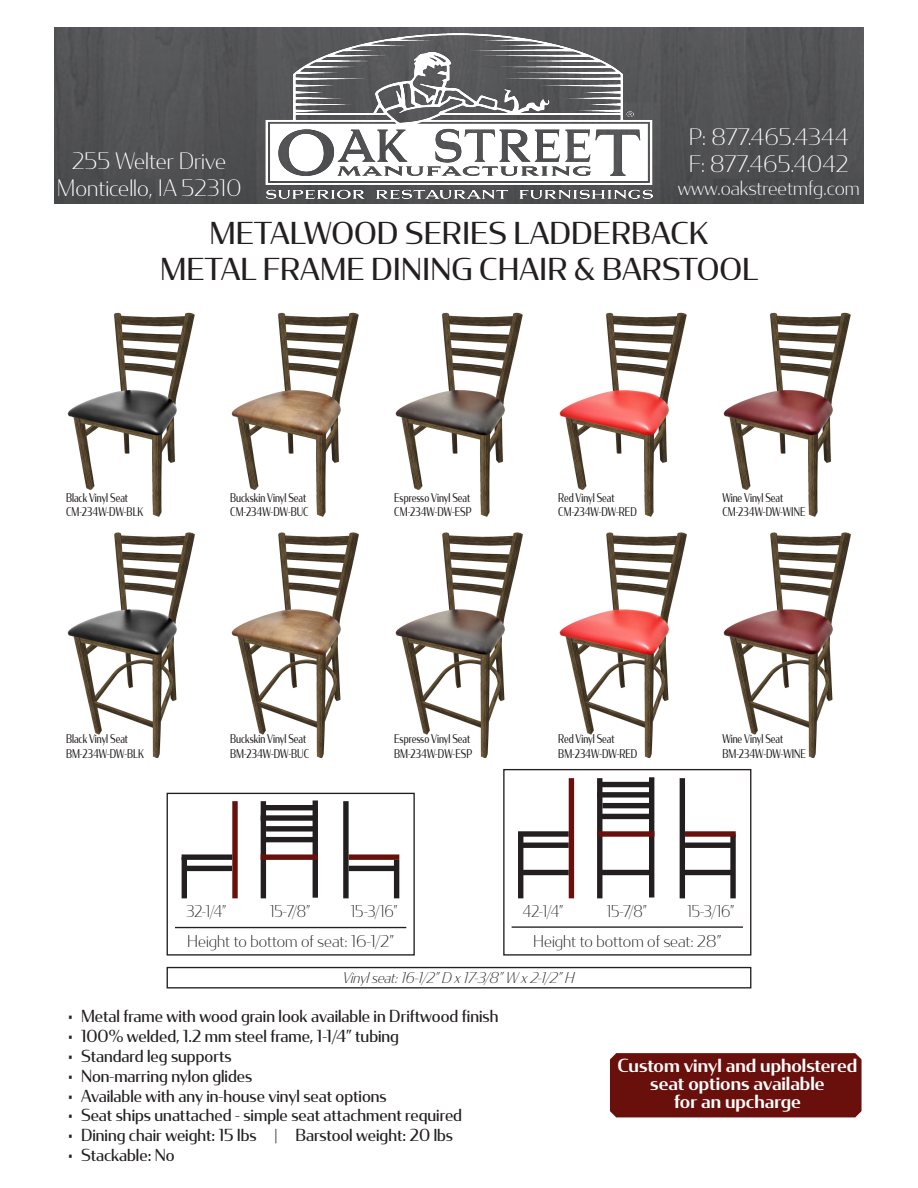
<style>
.page{position:relative;width:918px;height:1188px;background:#fff}
.page>*{position:absolute;margin:0;border:0;box-sizing:border-box;transform-origin:0 0}
.t1{font:30px "Condor";color:#231f20}
.t2{font:200 22.5px/27px "Condor";color:#fff;text-align:center}
.t3{font:200 19.5px "Condor";color:#fff}
.t4{font:500 18px/18px "Condor";color:#fff;text-align:center}
.t5{font:16.5px "Condor";color:#231f20;scale:.96 1}
.t6{font:200 16.2px "Condor";color:#231f20}
.t7{font:200 16.2px "Condor";color:#231f20;scale:.9 1}
.t8{font:italic 200 14.85px "Condor";color:#231f20;scale:.96 1}
.t9{font:12px "Condor";color:#231f20;scale:.75 1}
</style>
<div class="page">
<img style="left:54px;top:27px;width:810px;height:177px">
<img style="left:266px;top:33px;width:386px;height:165px">
<div style="left:610px;top:1053px;width:252px;height:65px;background:#690f0c"></div>
<div style="left:343px;top:801px;width:6px;height:97px;background:#231f20"></div>
<div style="left:349px;top:854px;width:50px;height:6px;background:#690f0c"></div>
<div style="left:394px;top:860px;width:5px;height:38px;background:#231f20"></div>
<div style="left:232px;top:801px;width:6px;height:97px;background:#690f0c"></div>
<div style="left:182px;top:854px;width:50px;height:6px;background:#231f20"></div>
<div style="left:182px;top:857px;width:5px;height:41px;background:#231f20"></div>
<div style="left:261px;top:801px;width:5px;height:97px;background:#231f20"></div>
<div style="left:313px;top:800px;width:5px;height:98px;background:#231f20"></div>
<div style="left:261px;top:854px;width:57px;height:6px;background:#690f0c"></div>
<div style="left:266px;top:826px;width:51px;height:6px;background:#231f20"></div>
<div style="left:261px;top:815px;width:54px;height:6px;background:#231f20"></div>
<div style="left:263px;top:805px;width:54px;height:5px;background:#231f20"></div>
<hr style="left:175px;top:927px;width:231px;height:1px;background:#231f20">
<div style="left:167px;top:793px;width:248px;height:163px;border:1px solid #231f20"></div>
<div style="left:263px;top:837px;width:51px;height:5px;background:#231f20"></div>
<div style="left:184px;top:866px;width:48px;height:5px;background:#231f20"></div>
<div style="left:349px;top:866px;width:47px;height:5px;background:#231f20"></div>
<div style="left:680px;top:778px;width:5px;height:120px;background:#231f20"></div>
<div style="left:730px;top:834px;width:6px;height:64px;background:#231f20"></div>
<div style="left:569px;top:778px;width:5px;height:120px;background:#690f0c"></div>
<div style="left:518px;top:831px;width:51px;height:6px;background:#231f20"></div>
<div style="left:518px;top:835px;width:5px;height:63px;background:#231f20"></div>
<div style="left:597px;top:778px;width:5px;height:120px;background:#231f20"></div>
<div style="left:649px;top:777px;width:5px;height:121px;background:#231f20"></div>
<div style="left:597px;top:831px;width:57px;height:6px;background:#690f0c"></div>
<div style="left:602px;top:803px;width:51px;height:5px;background:#231f20"></div>
<div style="left:597px;top:792px;width:55px;height:6px;background:#231f20"></div>
<div style="left:600px;top:782px;width:53px;height:5px;background:#231f20"></div>
<hr style="left:512px;top:926px;width:231px;height:2px;background:#231f20">
<div style="left:503px;top:769px;width:248px;height:187px;border:1px solid #231f20"></div>
<div style="left:600px;top:814px;width:50px;height:5px;background:#231f20"></div>
<div style="left:521px;top:843px;width:48px;height:5px;background:#231f20"></div>
<div style="left:685px;top:843px;width:48px;height:5px;background:#231f20"></div>
<div style="left:167px;top:967px;width:584px;height:22px;border:1px solid #231f20"></div>
<div style="left:521px;top:870px;width:48px;height:5px;background:#231f20"></div>
<div style="left:684px;top:870px;width:48px;height:5px;background:#231f20"></div>
<div style="left:601px;top:870px;width:49px;height:5px;background:#231f20"></div>
<div style="left:685px;top:831px;width:51px;height:6px;background:#690f0c"></div>
<img style="left:67px;top:533px;width:128px;height:225px">
<img style="left:231px;top:533px;width:128px;height:225px">
<img style="left:395px;top:533px;width:128px;height:225px">
<img style="left:559px;top:533px;width:128px;height:225px">
<img style="left:723px;top:533px;width:128px;height:225px">
<img style="left:67px;top:312px;width:128px;height:204px">
<img style="left:231px;top:312px;width:128px;height:204px">
<img style="left:395px;top:312px;width:128px;height:204px">
<img style="left:559px;top:312px;width:128px;height:204px">
<img style="left:723px;top:312px;width:128px;height:204px">
<p class="t2" style="left:57px;top:146px;width:186px">255 Welter Drive<br>Monticello, IA 52310</p>
<p class="t2" style="left:689px;top:123px;width:161px">P: 877.465.4344</p>
<p class="t2" style="left:689px;top:150px;width:161px">F: 877.465.4042</p>
<p class="t3" style="left:678px;top:176px;width:184px">www.oakstreetmfg.com</p>
<p class="t1" style="left:209px;top:214px;width:501px">METALWOOD SERIES LADDERBACK</p>
<p class="t1" style="left:160px;top:250px;width:600px">METAL FRAME DINING CHAIR &amp; BARSTOOL</p>
<p class="t9" style="left:66px;top:490px;width:84px">Black Vinyl Seat</p>
<p class="t9" style="left:66px;top:504px;width:105px">CM-234W-DW-BLK</p>
<p class="t9" style="left:230px;top:490px;width:103px">Buckskin Vinyl Seat</p>
<p class="t9" style="left:230px;top:504px;width:106px">CM-234W-DW-BUC</p>
<p class="t9" style="left:394px;top:490px;width:103px">Espresso Vinyl Seat</p>
<p class="t9" style="left:394px;top:504px;width:105px">CM-234W-DW-ESP</p>
<p class="t9" style="left:558px;top:490px;width:77px">Red Vinyl Seat</p>
<p class="t9" style="left:558px;top:504px;width:106px">CM-234W-DW-RED</p>
<p class="t9" style="left:722px;top:490px;width:83px">Wine Vinyl Seat</p>
<p class="t9" style="left:722px;top:504px;width:112px">CM-234W-DW-WINE</p>
<p class="t9" style="left:66px;top:731px;width:84px">Black Vinyl Seat</p>
<p class="t9" style="left:66px;top:745px;width:105px">BM-234W-DW-BLK</p>
<p class="t9" style="left:230px;top:731px;width:103px">Buckskin Vinyl Seat</p>
<p class="t9" style="left:230px;top:745px;width:107px">BM-234W-DW-BUC</p>
<p class="t9" style="left:394px;top:731px;width:103px">Espresso Vinyl Seat</p>
<p class="t9" style="left:394px;top:745px;width:105px">BM-234W-DW-ESP</p>
<p class="t9" style="left:558px;top:731px;width:77px">Red Vinyl Seat</p>
<p class="t9" style="left:558px;top:745px;width:107px">BM-234W-DW-RED</p>
<p class="t9" style="left:722px;top:731px;width:83px">Wine Vinyl Seat</p>
<p class="t9" style="left:722px;top:745px;width:113px">BM-234W-DW-WINE</p>
<p class="t7" style="left:186px;top:901px;width:46px">32-1/4”</p>
<p class="t7" style="left:270px;top:901px;width:46px">15-7/8”</p>
<p class="t7" style="left:351px;top:901px;width:54px">15-3/16”</p>
<p class="t6" style="left:187px;top:931px;width:209px">Height to bottom of seat: 16-1/2”</p>
<p class="t8" style="left:343px;top:968px;width:243px">Vinyl seat: 16-1/2” D x 17-3/8” W x 2-1/2” H</p>
<p class="t7" style="left:523px;top:901px;width:47px">42-1/4”</p>
<p class="t7" style="left:607px;top:901px;width:46px">15-7/8”</p>
<p class="t7" style="left:688px;top:901px;width:54px">15-3/16”</p>
<p class="t6" style="left:533px;top:931px;width:190px">Height to bottom of seat: 28”</p>
<p class="t5" style="left:68px;top:1006px;width:450px">• Metal frame with wood grain look available in Driftwood finish</p>
<p class="t5" style="left:68px;top:1026px;width:347px">• 100% welded, 1.2 mm steel frame, 1-1/4” tubing</p>
<p class="t5" style="left:68px;top:1045px;width:173px">• Standard leg supports</p>
<p class="t5" style="left:68px;top:1065px;width:194px">• Non-marring nylon glides</p>
<p class="t5" style="left:68px;top:1085px;width:334px">• Available with any in-house vinyl seat options</p>
<p class="t5" style="left:68px;top:1105px;width:413px">• Seat ships unattached - simple seat attachment required</p>
<p class="t5" style="left:68px;top:1125px;width:403px">• Dining chair weight: 15 lbs | Barstool weight: 20 lbs</p>
<p class="t5" style="left:68px;top:1144px;width:113px">• Stackable: No</p>
<p class="t4" style="left:618px;top:1056px;width:241px">Custom vinyl and upholstered seat options available</p>
<p class="t4" style="left:674px;top:1092px;width:128px">for an upcharge</p>
</div>
